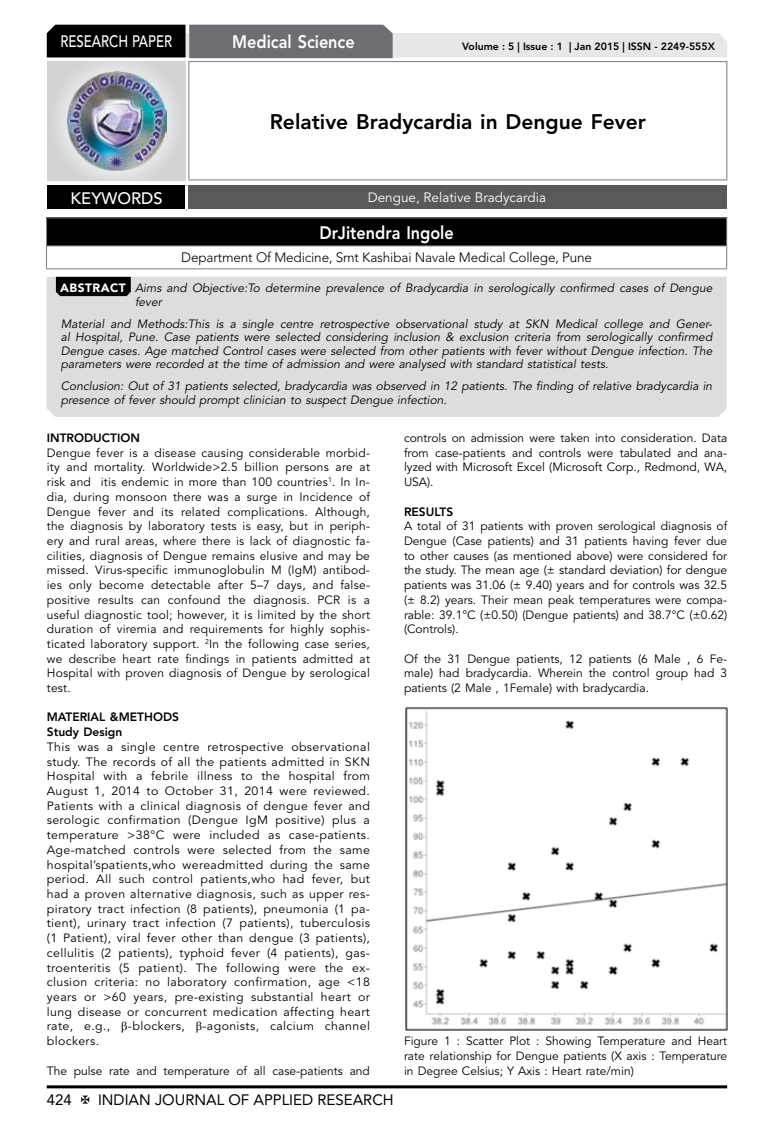
<style>
.page{position:relative;width:774px;height:1136px;background:#fff}
.page>*{position:absolute;margin:0;border:0;box-sizing:border-box;transform-origin:0 0}
.t1{font:800 21px "Avenir LT Std";color:#000}
.t2{font:800 18px "Avenir LT Std";color:#fff;scale:.9 1}
.t3{font:500 16.5px "Avenir LT Std";color:#fff;scale:.8 1}
.t4{font:500 16.5px "Avenir LT Std";color:#fff}
.t5{font:15px "Avenir LT Std";color:#000}
.t6{font:300 13.5px "Avenir LT Std";letter-spacing:-.01em;color:#000}
.t7{font:13.5px "Avenir LT Std";color:#fff}
.t8{font:12px/14.7px "Avenir LT Std";color:#000;text-align:justify}
.t9{font:italic 12px/13.5px "Avenir LT Std";color:#000}
.t10{font:800 12px/14.7px "Avenir LT Std";color:#000}
.t11{font:800 10.5px "Avenir LT Std";color:#000}
.s1{font-weight:900;font-style:normal;color:#fff}
.s2{font-family:"Times New Roman"}
</style>
<div class="page">
<hr style="left:47px;top:1085px;width:680px;height:3px;background:#000">
<div style="left:48px;top:62px;width:137px;height:118px;background:linear-gradient(to right,#d9dadb,#d9dadb)"></div>
<img style="left:68px;top:71px;width:99px;height:100px">
<svg style="left:47px;top:25px;width:680px;height:33px;background:#979899"></svg>
<hr style="left:188px;top:61px;width:539px;height:1px;background:#808285">
<hr style="left:188px;top:62px;width:1px;height:117px;background:#808285">
<hr style="left:726px;top:62px;width:1px;height:117px;background:#808285">
<hr style="left:188px;top:179px;width:539px;height:1px;background:#808285">
<div style="left:47px;top:218px;width:680px;height:28px;background:#000"></div>
<hr style="left:46px;top:217px;width:681px;height:1px;background:#808285">
<hr style="left:46px;top:245px;width:681px;height:1px;background:#808285">
<svg style="left:46px;top:218px;width:1px;height:50px"></svg>
<svg style="left:726px;top:218px;width:1px;height:50px"></svg>
<hr style="left:46px;top:268px;width:681px;height:1px;background:#808285">
<div style="left:47px;top:185px;width:139px;height:25px;background:#000"></div>
<div style="left:186px;top:185px;width:541px;height:25px;background:#58595b"></div>
<hr style="left:185px;top:185px;width:3px;height:24px;background:#fff">
<hr style="left:47px;top:209px;width:139px;height:3px;background:#fff">
<hr style="left:186px;top:209px;width:541px;height:3px;background:#fff">
<div style="left:47px;top:277px;width:680px;height:140px;background:#dcddde"></div>
<svg style="left:56px;top:277px;width:75px;height:19px"></svg>
<img style="left:406px;top:707px;width:321px;height:322px">
<h3 class="t3" style="left:60px;top:32px;width:139px">RESEARCH PAPER</h3>
<h2 class="t2" style="left:232px;top:31px;width:138px">Medical Science</h2>
<p class="t11" style="left:462px;top:41px;width:254px">Volume : 5 | Issue : 1 | Jan 2015 | ISSN - 2249-555X</p>
<h1 class="t1" style="left:270px;top:109px;width:378px">Relative Bradycardia in Dengue Fever</h1>
<h3 class="t4" style="left:71px;top:189px;width:94px">KEYWORDS</h3>
<p class="t7" style="left:368px;top:189px;width:180px">Dengue, Relative Bradycardia</p>
<h2 class="t2" style="left:319px;top:222px;width:151px">DrJitendra Ingole</h2>
<p class="t6" style="left:181px;top:250px;width:412px">Department Of Medicine, Smt Kashibai Navale Medical College, Pune</p>
<p class="t9" style="left:135px;top:281px;width:579px;text-indent:-75px"><span class="s1">ABSTRACT</span> Aims and Objective:To determine prevalence of Bradycardia in serologically confirmed cases of Dengue fever</p>
<p class="t9" style="left:61px;top:317px;width:653px;text-align:justify">Material and Methods:This is a single centre retrospective observational study at SKN Medical college and Gener&shy;al Hospital, Pune. Case patients were selected considering inclusion &amp; exclusion criteria from serologically confirmed Dengue cases. Age matched Control cases were selected from other patients with fever without Dengue infection. The parameters were recorded at the time of admission and were analysed with standard statistical tests.</p>
<p class="t9" style="left:61px;top:379px;width:653px">Conclusion: Out of 31 patients selected, bradycardia was observed in 12 patients. The finding of relative bradycardia in presence of fever should prompt clinician to suspect Dengue infection.</p>
<p class="t10" style="left:47px;top:430px;width:95px">INTRODUCTION</p>
<p class="t8" style="left:47px;top:445px;width:325px">Dengue fever is a disease causing considerable morbid&shy;ity and mortality. Worldwide&gt;2.5 billion persons are at risk and itis endemic in more than 100 countries<sup>1</sup>. In In&shy;dia, during monsoon there was a surge in Incidence of Dengue fever and its related complications. Although, the diagnosis by laboratory tests is easy, but in periph&shy;ery and rural areas, where there is lack of diagnostic fa&shy;cilities, diagnosis of Dengue remains elusive and may be missed. Virus-specific immunoglobulin M (IgM) antibod&shy;ies only become detectable after 5–7 days, and false&shy;positive results can confound the diagnosis. PCR is a useful diagnostic tool; however, it is limited by the short duration of viremia and requirements for highly sophis&shy;ticated laboratory support. <sup>2</sup>In the following case series, we describe heart rate findings in patients admitted at Hospital with proven diagnosis of Dengue by serological test.</p>
<p class="t10" style="left:47px;top:710px;width:134px">MATERIAL &amp;METHODS<br>Study Design</p>
<p class="t8" style="left:47px;top:739px;width:325px">This was a single centre retrospective observational study. The records of all the patients admitted in SKN Hospital with a febrile illness to the hospital from August 1, 2014 to October 31, 2014 were reviewed.<br>Patients with a clinical diagnosis of dengue fever and serologic confirmation (Dengue IgM positive) plus a temperature &gt;38°C were included as case-patients.<br>Age-matched controls were selected from the same hospital’spatients,who wereadmitted during the same period. All such control patients,who had fever, but had a proven alternative diagnosis, such as upper res&shy;piratory tract infection (8 patients), pneumonia (1 pa&shy;tient), urinary tract infection (7 patients), tuberculosis (1 Patient), viral fever other than dengue (3 patients), cellulitis (2 patients), typhoid fever (4 patients), gas&shy;troenteritis (5 patient). The following were the ex&shy;clusion criteria: no laboratory confirmation, age &lt;18 years or &gt;60 years, pre-existing substantial heart or lung disease or concurrent medication affecting heart rate, e.g., <span class="s2">β</span>-blockers, <span class="s2">β</span>-agonists, calcium channel blockers.</p>
<p class="t8" style="left:47px;top:1063px;width:325px">The pulse rate and temperature of all case-patients and</p>
<p class="t8" style="left:404px;top:431px;width:325px">controls on admission were taken into consideration. Data from case-patients and controls were tabulated and ana&shy;lyzed with Microsoft Excel (Microsoft Corp., Redmond, WA, USA).</p>
<p class="t10" style="left:404px;top:504px;width:51px">RESULTS</p>
<p class="t8" style="left:404px;top:519px;width:325px">A total of 31 patients with proven serological diagnosis of Dengue (Case patients) and 31 patients having fever due to other causes (as mentioned above) were considered for the study. The mean age (± standard deviation) for dengue patients was 31.06 (± 9.40) years and for controls was 32.5 (± 8.2) years. Their mean peak temperatures were compa&shy;rable: 39.1°C (±0.50) (Dengue patients) and 38.7°C (±0.62) (Controls).</p>
<p class="t8" style="left:404px;top:651px;width:325px">Of the 31 Dengue patients, 12 patients (6 Male , 6 Fe&shy;male) had bradycardia. Wherein the control group had 3 patients (2 Male , 1Female) with bradycardia.</p>
<p class="t8" style="left:404px;top:1033px;width:325px">Figure 1 : Scatter Plot : Showing Temperature and Heart rate relationship for Dengue patients (X axis : Temperature in Degree Celsius; Y Axis : Heart rate/min)</p>
<p class="t5" style="left:47px;top:1090px;width:27px">424</p>
<p class="t5" style="left:98px;top:1090px;width:297px">INDIAN JOURNAL OF APPLIED RESEARCH</p>
</div>
